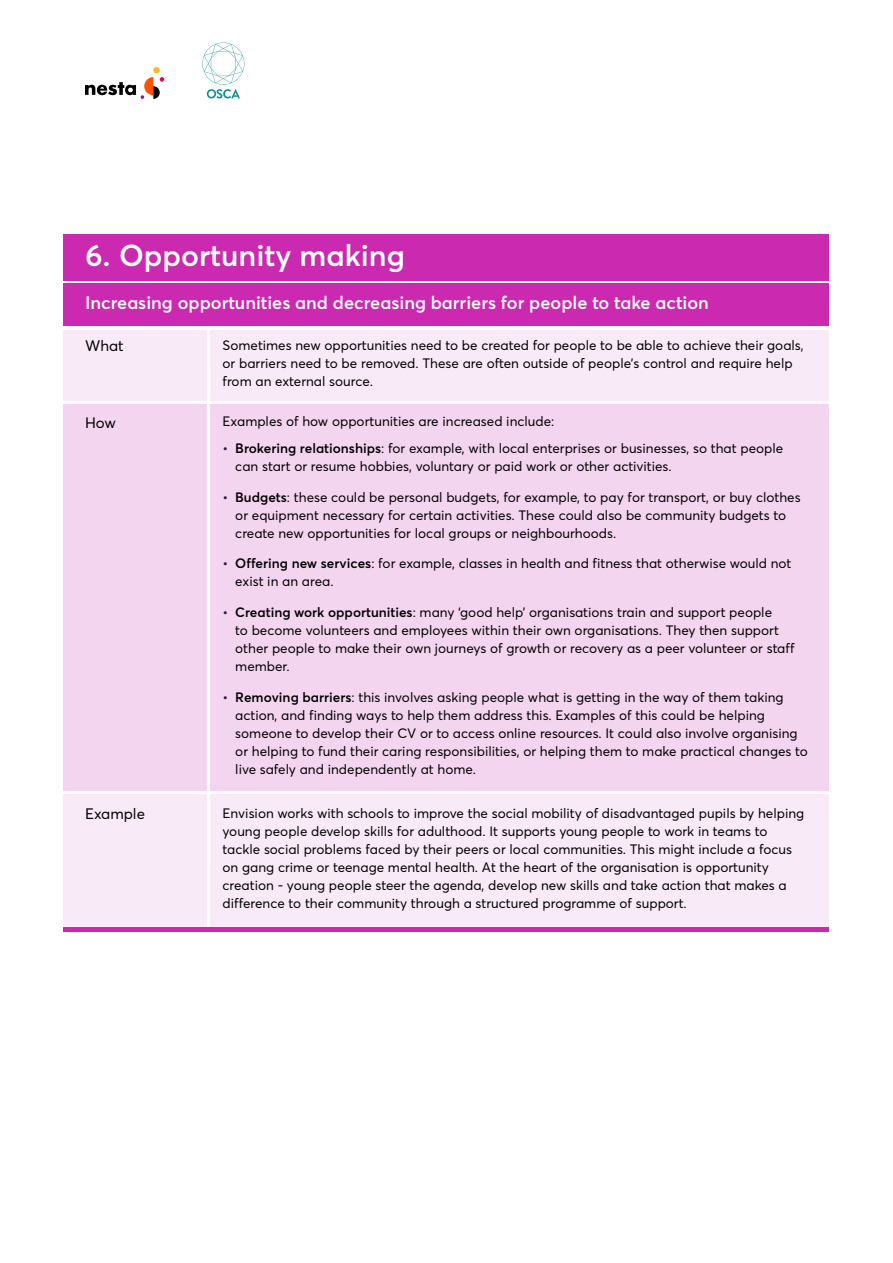
<style>
.page{position:relative;width:893px;height:1263px;background:#fff}
.page>*{position:absolute;margin:0;border:0;box-sizing:border-box;transform-origin:0 0}
.t1{font:600 30px "Averta";color:#fff}
.t2{font:600 18px "Averta";color:#fff}
.t3{font:15px "Averta";color:#000}
.t4{font:13.5px/18px "Averta";color:#000}
.s1{font-weight:600;color:#3c1252}
.s2{font-weight:600}
</style>
<div class="page">
<div style="left:153px;top:67px;width:7px;height:6px;background:#ffb71e;border-radius:50%"></div>
<svg style="left:85px;top:77px;width:79px;height:22px"></svg>
<svg style="left:202px;top:43px;width:42px;height:55px"></svg>
<div style="left:64px;top:283px;width:765px;height:43px;background:#ca29b0"></div>
<div style="left:64px;top:330px;width:765px;height:70px;background:#f9eaf7"></div>
<div style="left:64px;top:794px;width:765px;height:137px;background:#f9eaf7"></div>
<div style="left:64px;top:404px;width:765px;height:386px;background:#f4d5ef"></div>
<hr style="left:207px;top:328px;width:3px;height:842px;background:#fff">
<hr style="left:64px;top:928px;width:765px;height:4px;background:#ca29b0">
<div style="left:64px;top:234px;width:765px;height:47px;background:#ca29b0"></div>
<h1 class="t1" style="left:85px;top:236px;width:321px">6. Opportunity making</h1>
<h2 class="t2" style="left:85px;top:291px;width:625px">Increasing opportunities and decreasing barriers for people to take action</h2>
<p class="t4" style="left:223px;top:336px;width:583px">Sometimes new opportunities need to be created for people to be able to achieve their goals, or barriers need to be removed. These are often outside of people’s control and require help from an external source.</p>
<p class="t4" style="left:223px;top:413px;width:333px">Examples of how opportunities are increased include:</p>
<p class="t4" style="left:235px;top:439px;width:549px;text-indent:-13px"><span class="s1">•</span> <span class="s2">Brokering relationships</span>: for example, with local enterprises or businesses, so that people can start or resume hobbies, voluntary or paid work or other activities.</p>
<p class="t4" style="left:235px;top:488px;width:567px;text-indent:-13px"><span class="s1">•</span> <span class="s2">Budgets</span>: these could be personal budgets, for example, to pay for transport, or buy clothes or equipment necessary for certain activities. These could also be community budgets to create new opportunities for local groups or neighbourhoods.</p>
<p class="t4" style="left:235px;top:555px;width:558px;text-indent:-13px"><span class="s1">•</span> <span class="s2">Offering new services</span>: for example, classes in health and fitness that otherwise would not exist in an area.</p>
<p class="t4" style="left:235px;top:603px;width:561px;text-indent:-13px"><span class="s1">•</span> <span class="s2">Creating work opportunities</span>: many ‘good help’ organisations train and support people<br>to become volunteers and employees within their own organisations. They then support other people to make their own journeys of growth or recovery as a peer volunteer or staff member.</p>
<p class="t4" style="left:235px;top:688px;width:574px;text-indent:-13px"><span class="s1">•</span> <span class="s2">Removing barriers</span>: this involves asking people what is getting in the way of them taking action, and finding ways to help them address this. Examples of this could be helping someone to develop their CV or to access online resources. It could also involve organising or helping to fund their caring responsibilities, or helping them to make practical changes to live safely and independently at home.</p>
<p class="t4" style="left:223px;top:804px;width:583px">Envision works with schools to improve the social mobility of disadvantaged pupils by helping young people develop skills for adulthood. It supports young people to work in teams to tackle social problems faced by their peers or local communities. This might include a focus on gang crime or teenage mental health. At the heart of the organisation is opportunity creation - young people steer the agenda, develop new skills and take action that makes a difference to their community through a structured programme of support.</p>
<p class="t3" style="left:85px;top:337px;width:40px">What</p>
<p class="t3" style="left:85px;top:413px;width:32px">How</p>
<p class="t3" style="left:85px;top:804px;width:61px">Example</p>
</div>
